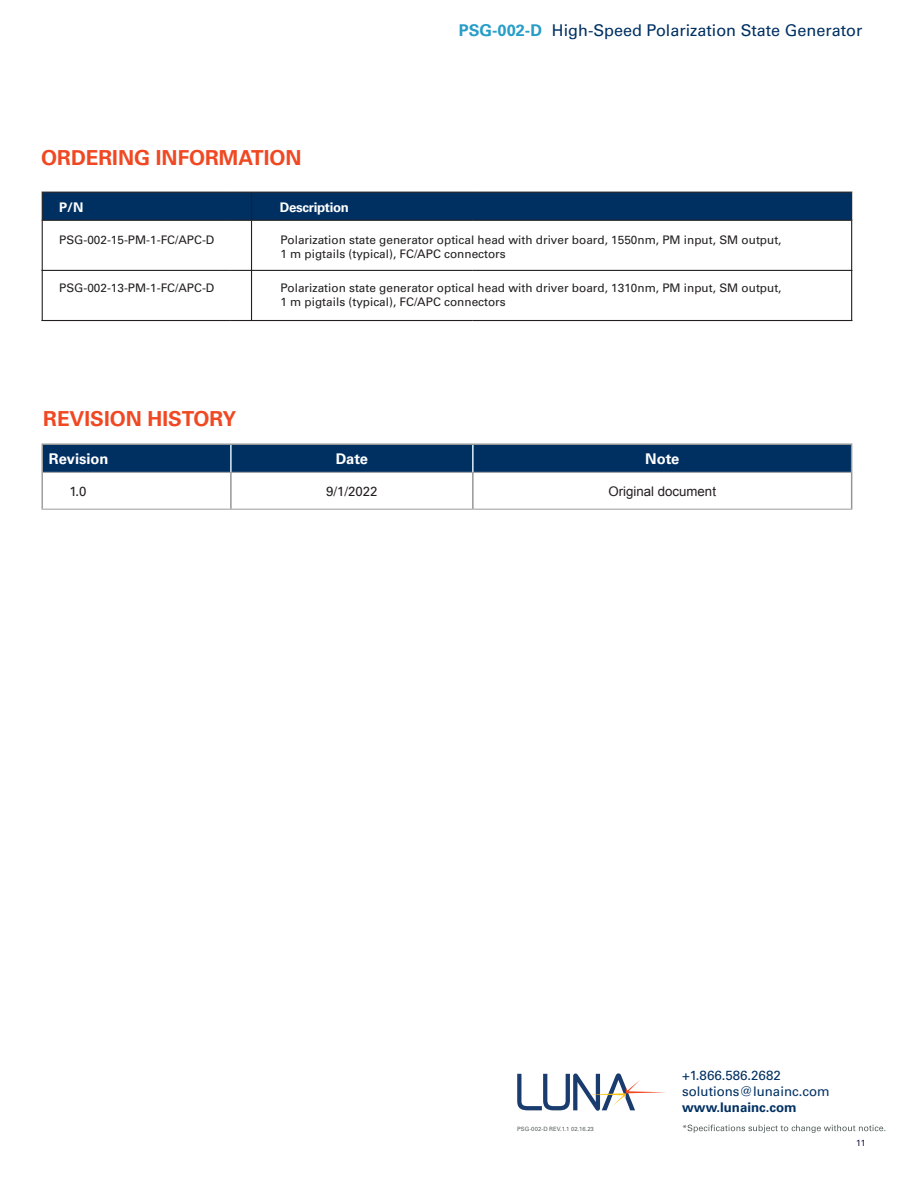
<style>
.page{position:relative;width:918px;height:1188px;background:#fff}
.page>*{position:absolute;margin:0;border:0;box-sizing:border-box;transform-origin:0 0}
.t1{font:700 20.7px "Univers LT Std";color:#f04822}
.t2{font:16.2px "Univers LT Std";color:#003062}
.t3{font:700 14.7px "Univers LT Std";color:#fff}
.t4{font:13.2px/16.2px "Univers LT Std";color:#003062}
.t5{font:13.2px "Arial";color:#231f20}
.t6{font:700 13.2px "Univers LT Std";letter-spacing:-.025em;color:#fff}
.t7{font:13.2px "Univers LT Std";color:#231f20}
.t8{font:11.85px/14.1px "Univers LT Std";color:#231f20}
.t9{font:8.85px "Univers LT Std";color:#1b1749}
.t10{font:5.85px "Univers LT Std";color:#566060}
.s1{font-weight:700;color:#279dc8}
.s2{font-weight:700}
</style>
<div class="page">
<svg style="left:683px;top:1125px;width:202px;height:8px"></svg>
<svg style="left:517px;top:1073px;width:148px;height:38px"></svg>
<hr style="left:41px;top:472px;width:190px;height:1px;background:#9c9d9e">
<hr style="left:231px;top:472px;width:242px;height:1px;background:#9c9d9e">
<hr style="left:473px;top:472px;width:379px;height:1px;background:#9c9d9e">
<hr style="left:41px;top:509px;width:190px;height:1px;background:#9c9d9e">
<hr style="left:231px;top:509px;width:242px;height:1px;background:#9c9d9e">
<hr style="left:473px;top:509px;width:379px;height:1px;background:#9c9d9e">
<hr style="left:473px;top:443px;width:379px;height:2px;background:#9c9d9d">
<div style="left:43px;top:445px;width:809px;height:27px;background:#003062"></div>
<hr style="left:851px;top:473px;width:1px;height:36px;background:#939598">
<hr style="left:231px;top:443px;width:242px;height:2px;background:#9c9d9d">
<hr style="left:472px;top:445px;width:2px;height:27px;background:#e1f4fc">
<hr style="left:472px;top:473px;width:2px;height:36px;background:#939598">
<hr style="left:41px;top:443px;width:190px;height:2px;background:#9c9d9d">
<hr style="left:41px;top:445px;width:2px;height:27px;background:#9c9d9d">
<hr style="left:230px;top:445px;width:2px;height:27px;background:#e1f4fc">
<hr style="left:41px;top:473px;width:2px;height:36px;background:#9c9d9d">
<hr style="left:230px;top:473px;width:2px;height:36px;background:#939598">
<hr style="left:41px;top:220px;width:190px;height:1px;background:#231f20">
<hr style="left:231px;top:220px;width:242px;height:1px;background:#231f20">
<hr style="left:473px;top:220px;width:379px;height:1px;background:#231f20">
<hr style="left:41px;top:270px;width:190px;height:1px;background:#231f20">
<hr style="left:231px;top:270px;width:242px;height:1px;background:#231f20">
<hr style="left:473px;top:270px;width:379px;height:1px;background:#231f20">
<hr style="left:851px;top:221px;width:1px;height:50px;background:#231f20">
<hr style="left:41px;top:192px;width:190px;height:1px;background:#231f20">
<svg style="left:42px;top:192px;width:810px;height:28px"></svg>
<hr style="left:42px;top:221px;width:1px;height:50px;background:#231f20">
<hr style="left:251px;top:221px;width:1px;height:50px;background:#231f20">
<hr style="left:41px;top:320px;width:190px;height:1px;background:#231f20">
<hr style="left:231px;top:320px;width:242px;height:1px;background:#231f20">
<hr style="left:473px;top:320px;width:379px;height:1px;background:#231f20">
<hr style="left:851px;top:271px;width:1px;height:50px;background:#231f20">
<hr style="left:42px;top:271px;width:1px;height:50px;background:#231f20">
<hr style="left:251px;top:271px;width:1px;height:50px;background:#231f20">
<p class="t1" style="left:41px;top:146px;width:262px">ORDERING INFORMATION</p>
<p class="t2" style="left:459px;top:21px;width:405px"><span class="s1">PSG-002-D</span> High-Speed Polarization State Generator</p>
<p class="t6" style="left:59px;top:199px;width:26px">P/N</p>
<p class="t6" style="left:280px;top:199px;width:71px">Description</p>
<p class="t8" style="left:59px;top:232px;width:157px">PSG-002-15-PM-1-FC/APC-D</p>
<p class="t8" style="left:280px;top:232px;width:503px">Polarization state generator optical head with driver board, 1550nm, PM input, SM output,<br>1 m pigtails (typical), FC/APC connectors</p>
<p class="t8" style="left:59px;top:281px;width:157px">PSG-002-13-PM-1-FC/APC-D</p>
<p class="t8" style="left:280px;top:281px;width:503px">Polarization state generator optical head with driver board, 1310nm, PM input, SM output,<br>1 m pigtails (typical), FC/APC connectors</p>
<p class="t1" style="left:43px;top:406px;width:195px">REVISION HISTORY</p>
<p class="t3" style="left:49px;top:450px;width:61px">Revision</p>
<p class="t3" style="left:336px;top:450px;width:34px">Date</p>
<p class="t3" style="left:645px;top:450px;width:36px">Note</p>
<p class="t7" style="left:70px;top:483px;width:19px">1.0</p>
<p class="t7" style="left:326px;top:483px;width:53px">9/1/2022</p>
<p class="t5" style="left:608px;top:482px;width:109px">Original document</p>
<p class="t10" style="left:517px;top:1126px;width:78px">PSG-002-D REV.1.1 02.16.23</p>
<p class="t4" style="left:682px;top:1067px;width:149px">+1.866.586.2682 solutions@lunainc.com <span class="s2">www.lunainc.com</span></p>
<p class="t9" style="left:856px;top:1138px;width:11px">11</p>
</div>
